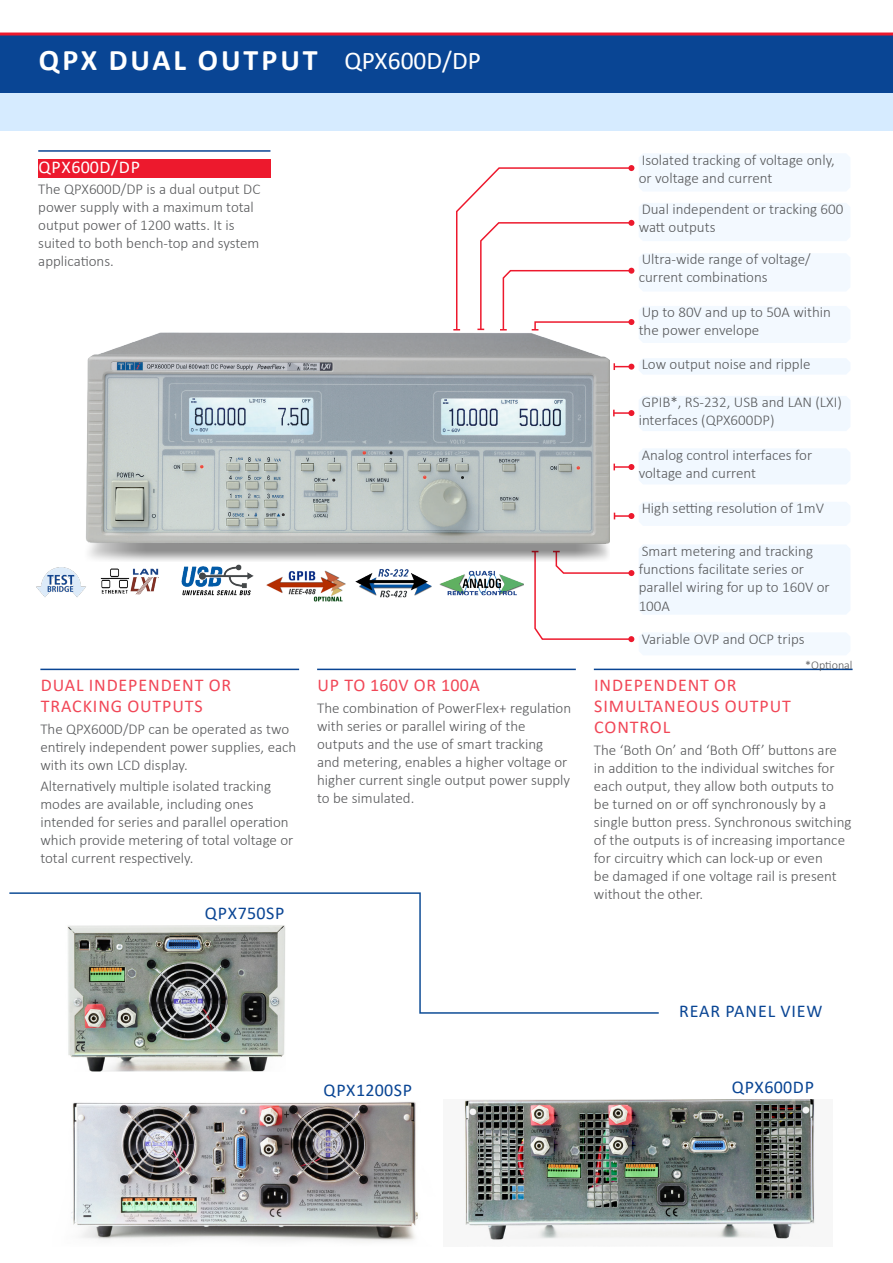
<style>
.page{position:relative;width:893px;height:1263px;background:#fff}
.page>*{position:absolute;margin:0;border:0;box-sizing:border-box;transform-origin:0 0}
.Heading_1-_product_name{font:700 30px "Calibri";letter-spacing:.1em;color:#fff}
.Heading_2-_product_type{font:25.5px "Calibri";color:#fff}
.Sub-heading_1{font:18px/21px "Calibri";letter-spacing:.05em;color:#f14757}
.Paragraph_Style_1{font:18px "Calibri";letter-spacing:.03em;color:#094594}
.Sub-heading_1-2{font:18px "Calibri";letter-spacing:.02em;color:#f14757}
.Paragraph_Style_1-2{font:18px "Calibri";letter-spacing:.05em;color:#094594}
.Subheading_Main{font:18px "Calibri";letter-spacing:.03em;color:#fff}
.Body_text{font:300 15px/18px "Calibri";color:#57585a}
.Body_text-2{font:300 12px "Calibri";color:#57585a}
</style>
<div class="page">
<div style="left:0;top:34px;width:893px;height:60px;background:#094594"></div>
<div style="left:0;top:94px;width:893px;height:37px;background:#d6ebff"></div>
<hr style="left:0;top:33px;width:893px;height:3px;background:#ed192d">
<svg style="left:613px;top:358px;width:237px;height:16px"></svg>
<svg style="left:613px;top:449px;width:237px;height:35px"></svg>
<svg style="left:614px;top:502px;width:236px;height:24px"></svg>
<svg style="left:613px;top:396px;width:237px;height:35px"></svg>
<svg style="left:456px;top:154px;width:394px;height:189px"></svg>
<svg style="left:534px;top:545px;width:316px;height:110px"></svg>
<img style="left:86px;top:324px;width:523px;height:237px">
<div style="left:38px;top:159px;width:232px;height:18px;background:#ed192d"></div>
<hr style="left:38px;top:150px;width:232px;height:2px;background:#094594">
<hr style="left:40px;top:669px;width:259px;height:1px;background:#094594">
<hr style="left:317px;top:669px;width:259px;height:1px;background:#094594">
<hr style="left:594px;top:669px;width:259px;height:1px;background:#094594">
<img style="left:439px;top:570px;width:84px;height:26px">
<img style="left:181px;top:564px;width:72px;height:32px">
<img style="left:266px;top:570px;width:79px;height:32px">
<img style="left:355px;top:568px;width:77px;height:30px">
<img style="left:100px;top:568px;width:59px;height:26px">
<img style="left:71px;top:1102px;width:347px;height:140px">
<svg style="left:9px;top:892px;width:650px;height:122px"></svg>
<img style="left:464px;top:1099px;width:352px;height:141px">
<img style="left:52px;top:921px;width:234px;height:151px">
<img style="left:36px;top:567px;width:50px;height:30px">
<p class="Heading_1-_product_name" style="left:39px;top:39px;width:280px">QPX DUAL OUTPUT</p>
<p class="Heading_2-_product_type" style="left:345px;top:43px;width:138px">QPX600D/DP</p>
<p class="Subheading_Main" style="left:39px;top:154px;width:103px">QPX600D/DP</p>
<p class="Body_text" style="left:38px;top:180px;width:224px">The QPX600D/DP is a dual output DC power supply with a maximum total output power of 1200 watts. It is suited to both bench-top and system applications.</p>
<p class="Sub-heading_1" style="left:41px;top:674px;width:192px">DUAL INDEPENDENT OR<br>TRACKING OUTPUTS</p>
<p class="Body_text" style="left:40px;top:720px;width:257px">The QPX600D/DP can be operated as two entirely independent power supplies, each with its own LCD display.</p>
<p class="Body_text" style="left:40px;top:777px;width:255px">Alternatively multiple isolated tracking modes are available, including ones intended for series and parallel operation which provide metering of total voltage or total current respectively.</p>
<p class="Paragraph_Style_1" style="left:205px;top:901px;width:81px">QPX750SP</p>
<p class="Sub-heading_1-2" style="left:317px;top:673px;width:164px">UP TO 160V OR 100A</p>
<p class="Body_text" style="left:317px;top:699px;width:256px">The combination of PowerFlex+ regulation with series or parallel wiring of the outputs and the use of smart tracking<br>and metering, enables a higher voltage or higher current single output power supply to be simulated.</p>
<p class="Body_text" style="left:639px;top:150px;width:198px">Isolated tracking of voltage only, or voltage and current</p>
<p class="Body_text" style="left:639px;top:200px;width:206px">Dual independent or tracking 600 watt outputs</p>
<p class="Body_text" style="left:639px;top:250px;width:173px">Ultra-wide range of voltage/ current combinations</p>
<p class="Body_text" style="left:639px;top:303px;width:194px">Up to 80V and up to 50A within the power envelope</p>
<p class="Body_text" style="left:642px;top:355px;width:170px">Low output noise and ripple</p>
<p class="Body_text" style="left:639px;top:393px;width:205px">GPIB*, RS-232, USB and LAN (LXI) interfaces (QPX600DP)</p>
<p class="Body_text" style="left:639px;top:445px;width:175px">Analog control interfaces for voltage and current</p>
<p class="Body_text" style="left:642px;top:499px;width:184px">High setting resolution of 1mV</p>
<p class="Body_text" style="left:639px;top:542px;width:192px">Smart metering and tracking functions facilitate series or parallel wiring for up to 160V or</p>
<p class="Body_text" style="left:639px;top:597px;width:33px">100A</p>
<p class="Body_text" style="left:642px;top:629px;width:164px">Variable OVP and OCP trips</p>
<p class="Body_text-2" style="left:805px;top:658px;width:49px">*Optional</p>
<p class="Sub-heading_1" style="left:594px;top:674px;width:198px">INDEPENDENT OR<br>SIMULTANEOUS OUTPUT<br>CONTROL</p>
<p class="Body_text" style="left:594px;top:741px;width:259px">The ‘Both On’ and ‘Both Off’ buttons are in addition to the individual switches for each output, they allow both outputs to be turned on or off synchronously by a single button press. Synchronous switching of the outputs is of increasing importance for circuitry which can lock-up or even<br>be damaged if one voltage rail is present without the other.</p>
<p class="Paragraph_Style_1-2" style="left:679px;top:998px;width:145px">REAR PANEL VIEW</p>
<p class="Paragraph_Style_1" style="left:323px;top:1078px;width:90px">QPX1200SP</p>
<p class="Paragraph_Style_1" style="left:732px;top:1075px;width:84px">QPX600DP</p>
</div>
